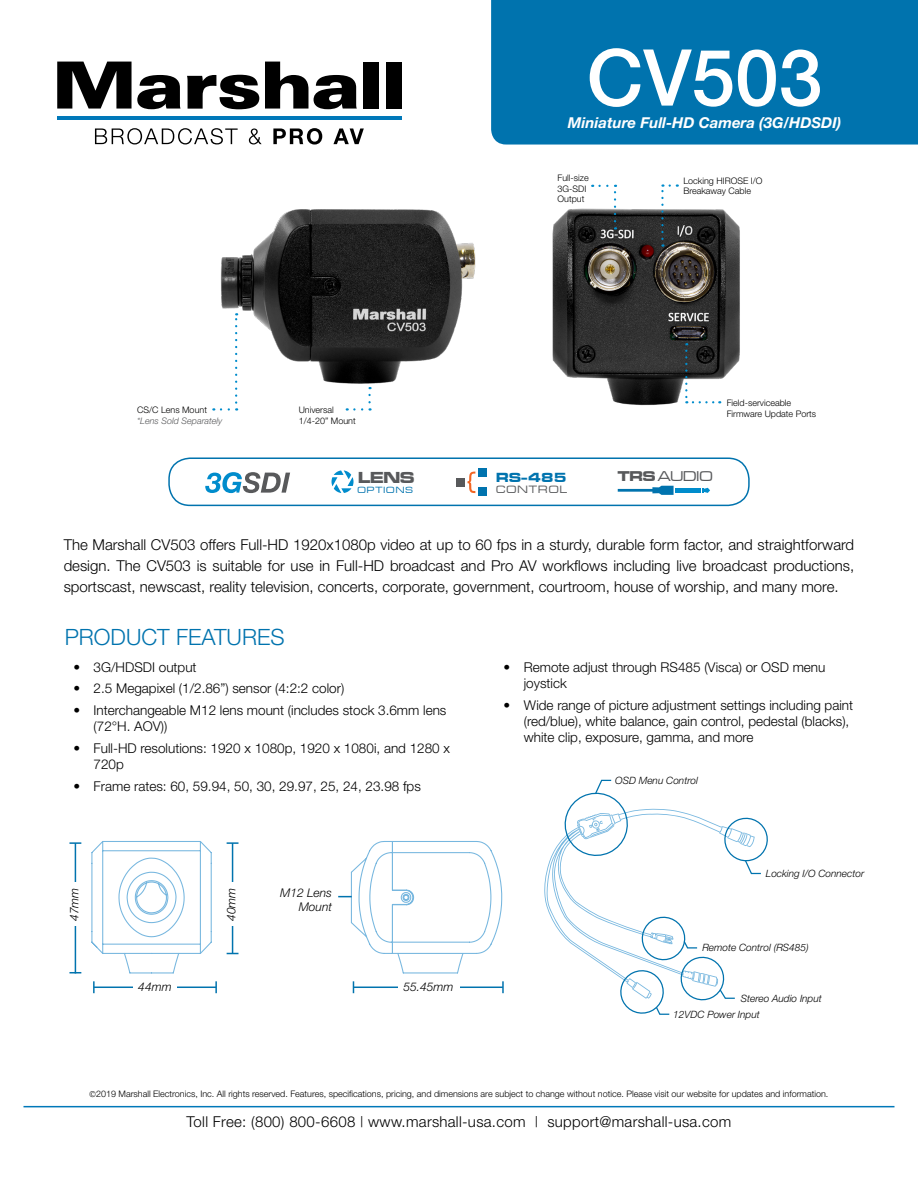
<style>
.page{position:relative;width:918px;height:1188px;background:#fff}
.page>*{position:absolute;margin:0;border:0;box-sizing:border-box;transform-origin:0 0}
.t1{font:500 78.6px "Helvetica Neue";color:#fff}
.t2{font:300 22.5px "Helvetica Neue";color:#0073ae}
.t3{font:16.5px "Microgramma D Bold Exte";color:#58595b}
.t4{font:300 15px/21px "Helvetica Neue";letter-spacing:.02em;color:#000;text-align:justify}
.t5{font:italic 700 15px "Helvetica Neue";color:#fff}
.t6{font:14.7px "Microgramma D Medi Exte";color:#58595b}
.t7{font:13.65px "Microgramma D Bold Exte";color:#0073ae}
.t8{font:300 13.5px/16.2px "Helvetica Neue";color:#000}
.t9{font:italic 300 12px/14.4px "Helvetica Neue";color:#000;text-align:right}
.t10{font:10.95px "Microgramma D Medi Exte";letter-spacing:.1em;color:#58595b}
.t11{font:italic 300 10.05px/16.2px "Helvetica Neue";color:#000}
.t12{font:9.3px "Microgramma D Medi Exte";letter-spacing:.11em;color:#0073ae}
.t13{font:300 9px/10.8px "Helvetica Neue";color:#000}
.t14{font:italic 300 9px "Helvetica Neue";color:#58595b}
.s1{font-family:"Microgramma D Bold Exte"}
.s2{font-family:"Akzelerat Condensed Normal";font-weight:400}
</style>
<div class="page">
<div style="left:491px;top:0;width:427px;height:145px;background:#0073ae"></div>
<div style="left:168px;top:457px;width:582px;height:49px;border:2px solid #0073ae;border-radius:21px"></div>
<svg style="left:57px;top:62px;width:124px;height:47px"></svg>
<svg style="left:187px;top:75px;width:72px;height:34px"></svg>
<svg style="left:265px;top:62px;width:43px;height:47px"></svg>
<svg style="left:314px;top:75px;width:43px;height:34px"></svg>
<div style="left:364px;top:62px;width:15px;height:47px;background:#000"></div>
<div style="left:386px;top:62px;width:16px;height:47px;background:#000"></div>
<hr style="left:57px;top:116px;width:345px;height:4px;background:#0078b9">
<svg style="left:95px;top:128px;width:143px;height:16px"></svg>
<svg style="left:249px;top:128px;width:13px;height:16px"></svg>
<svg style="left:273px;top:128px;width:49px;height:17px"></svg>
<svg style="left:333px;top:128px;width:31px;height:16px"></svg>
<hr style="left:23px;top:1106px;width:872px;height:1px;background:#0078b9">
<img style="left:221px;top:209px;width:255px;height:175px">
<img style="left:552px;top:208px;width:188px;height:198px">
<svg style="left:221px;top:313px;width:16px;height:98px"></svg>
<svg style="left:354px;top:408px;width:17px;height:3px"></svg>
<svg style="left:368px;top:387px;width:3px;height:15px"></svg>
<svg style="left:614px;top:185px;width:2px;height:36px"></svg>
<svg style="left:592px;top:185px;width:15px;height:2px"></svg>
<svg style="left:661px;top:184px;width:3px;height:63px"></svg>
<svg style="left:544px;top:779px;width:224px;height:236px"></svg>
<svg style="left:91px;top:841px;width:412px;height:133px"></svg>
<svg style="left:93px;top:981px;width:2px;height:12px"></svg>
<hr style="left:94px;top:987px;width:122px;height:1px;background:#0073ae">
<hr style="left:353px;top:987px;width:150px;height:1px;background:#0073ae">
<hr style="left:75px;top:843px;width:1px;height:130px;background:#0073ae">
<hr style="left:232px;top:843px;width:1px;height:111px;background:#0073ae">
<svg style="left:215px;top:981px;width:2px;height:12px"></svg>
<svg style="left:502px;top:981px;width:2px;height:12px"></svg>
<svg style="left:69px;top:842px;width:12px;height:2px"></svg>
<svg style="left:227px;top:842px;width:12px;height:2px"></svg>
<div style="left:398px;top:982px;width:62px;height:12px;background:#fff"></div>
<div style="left:133px;top:982px;width:44px;height:12px;background:#fff"></div>
<div style="left:69px;top:883px;width:13px;height:43px;background:#fff"></div>
<div style="left:226px;top:883px;width:13px;height:43px;background:#fff"></div>
<div style="left:248px;top:888px;width:84px;height:45px;background:#fff"></div>
<svg style="left:338px;top:896px;width:14px;height:1px"></svg>
<svg style="left:685px;top:351px;width:2px;height:52px"></svg>
<svg style="left:693px;top:401px;width:27px;height:2px"></svg>
<svg style="left:332px;top:470px;width:22px;height:23px"></svg>
<div style="left:478px;top:469px;width:8px;height:8px;background:#0073ae"></div>
<div style="left:478px;top:488px;width:8px;height:8px;background:#0073ae"></div>
<div style="left:457px;top:478px;width:8px;height:8px;background:#58595b"></div>
<svg style="left:468px;top:472px;width:7px;height:21px"></svg>
<svg style="left:205px;top:472px;width:85px;height:21px"></svg>
<div style="left:688px;top:488px;width:13px;height:5px;background:#008ccc"></div>
<div style="left:675px;top:488px;width:12px;height:5px;background:#008ccc"></div>
<svg style="left:702px;top:488px;width:8px;height:5px"></svg>
<svg style="left:652px;top:486px;width:22px;height:9px"></svg>
<hr style="left:618px;top:489px;width:41px;height:3px;background:#0073ae">
<h1 class="t1" style="left:587px;top:31px;width:237px">CV503</h1>
<p class="t5" style="left:568px;top:113px;width:275px">Miniature Full-HD Camera (3G/HDSDI)</p>
<p class="t13" style="left:558px;top:172px;width:33px">Full-size<br>3G-SDI<br>Output</p>
<p class="t13" style="left:683px;top:175px;width:81px">Locking HIROSE I/O<br>Breakaway Cable</p>
<p class="t13" style="left:137px;top:404px;width:71px">CS/C Lens Mount</p>
<p class="t14" style="left:137px;top:415px;width:87px">*Lens Sold Separately</p>
<p class="t13" style="left:299px;top:404px;width:59px">Universal<br>1/4-20” Mount</p>
<p class="t3" style="left:358px;top:467px;width:58px">LENS</p>
<p class="t7" style="left:496px;top:469px;width:72px">RS-485</p>
<p class="t10" style="left:496px;top:482px;width:73px">CONTROL</p>
<p class="t12" style="left:357px;top:484px;width:57px">OPTIONS</p>
<p class="t13" style="left:727px;top:398px;width:91px">Field-serviceable<br>Firmware Update Ports</p>
<p class="t6" style="left:618px;top:467px;width:96px"><span class="s1">TRS</span> AUDIO</p>
<p class="t4" style="left:64px;top:534px;width:792px">The Marshall CV503 offers Full-HD 1920x1080p video at up to 60 fps in a sturdy, durable form factor, and straightforward design. The CV503 is suitable for use in Full-HD broadcast and Pro AV workflows including live broadcast productions, sportscast, newscast, reality television, concerts, corporate, government, courtroom, house of worship, and many more.</p>
<h2 class="t2" style="left:65px;top:623px;width:221px">PRODUCT FEATURES</h2>
<p class="t8" style="left:73px;top:659px;width:125px">• 3G/HDSDI output</p>
<p class="t8" style="left:73px;top:680px;width:272px">• 2.5 Megapixel (1/2.86”) sensor (4:2:2 color)</p>
<p class="t8" style="left:94px;top:702px;width:354px;text-indent:-20px">• Interchangeable M12 lens mount (includes stock 3.6mm lens (72°H. AOV))</p>
<p class="t8" style="left:94px;top:740px;width:358px;text-indent:-20px">• Full-HD resolutions: 1920 x 1080p, 1920 x 1080i, and 1280 x<br>720p</p>
<p class="t8" style="left:73px;top:777px;width:349px">• Frame rates: 60, 59.94, 50, 30, 29.97, 25, 24, 23.98 fps</p>
<p class="t9" style="left:67px;top:921px;width:35px;rotate:-90deg">47mm</p>
<p class="t9" style="left:224px;top:921px;width:35px;rotate:-90deg">40mm</p>
<p class="t9" style="left:280px;top:885px;width:53px">M12 Lens<br>Mount</p>
<p class="t9" style="left:138px;top:979px;width:35px">44mm</p>
<p class="t9" style="left:404px;top:979px;width:52px">55.45mm</p>
<p class="t8" style="left:524px;top:659px;width:303px;text-indent:-20px">• Remote adjust through RS485 (Visca) or OSD menu joystick</p>
<p class="t8" style="left:524px;top:696px;width:331px;text-indent:-20px">• Wide range of picture adjustment settings including paint (red/blue), white balance, gain control, pedestal (blacks), white clip, exposure, gamma, and more</p>
<p class="t11" style="left:615px;top:773px;width:84px">OSD Menu Control</p>
<p class="t11" style="left:766px;top:865px;width:100px">Locking I/O Connector</p>
<p class="t11" style="left:702px;top:939px;width:108px">Remote Control (RS485)</p>
<p class="t11" style="left:673px;top:990px;width:150px;text-indent:67px">Stereo Audio Input<br>12VDC Power Input</p>
<p class="t13" style="left:90px;top:1088px;width:740px"><span class="s2">©</span>2019 Marshall Electronics, Inc. All rights reserved. Features, specifications, pricing, and dimensions are subject to change without notice. Please visit our website for updates and information.</p>
<p class="t4" style="left:187px;top:1111px;width:546px">Toll Free: (800) 800-6608 | www.marshall-usa.com | support@marshall-usa.com</p>
</div>
